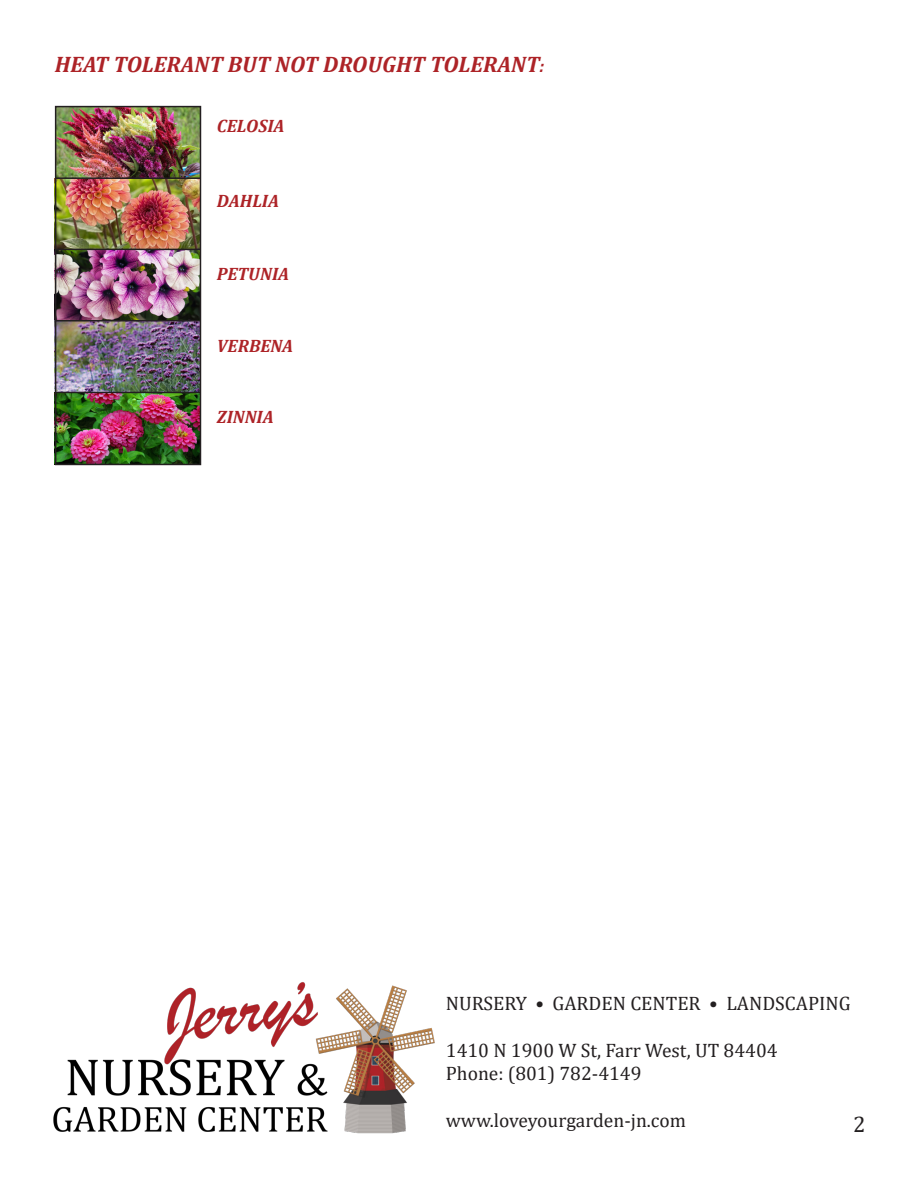
<style>
.page{position:relative;width:918px;height:1188px;background:#fff}
.page>*{position:absolute;margin:0;border:0;box-sizing:border-box;transform-origin:0 0}
.t1{font:italic 700 22.5px "Cambria";color:#ad2327}
.t2{font:22.5px "Cambria";color:#231f20}
.t3{font:19.5px "Cambria";color:#231f20}
.t4{font:italic 700 18px "Cambria";color:#ad2327}
.s1{font-size:18px}
</style>
<div class="page">
<img style="left:58px;top:109px;width:140px;height:353px">
<div style="left:55px;top:106px;width:146px;height:359px;border:2px solid #231f20"></div>
<img style="left:53px;top:982px;width:381px;height:152px">
<hr style="left:56px;top:177px;width:144px;height:2px;background:#231f20">
<hr style="left:56px;top:249px;width:145px;height:1px;background:#231f20">
<hr style="left:56px;top:320px;width:144px;height:2px;background:#231f20">
<hr style="left:56px;top:392px;width:145px;height:1px;background:#231f20">
<p class="t1" style="left:55px;top:49px;width:491px">HEAT TOLERANT BUT NOT DROUGHT TOLERANT<span class="s1">:</span></p>
<p class="t4" style="left:217px;top:113px;width:69px">CELOSIA</p>
<p class="t4" style="left:217px;top:189px;width:64px">DAHLIA</p>
<p class="t4" style="left:217px;top:261px;width:74px">PETUNIA</p>
<p class="t4" style="left:217px;top:333px;width:78px">VERBENA</p>
<p class="t4" style="left:217px;top:404px;width:58px">ZINNIA</p>
<p class="t3" style="left:446px;top:992px;width:406px">NURSERY • GARDEN CENTER • LANDSCAPING</p>
<p class="t3" style="left:446px;top:1038px;width:333px">1410 N 1900 W St, Farr West, UT 84404</p>
<p class="t3" style="left:446px;top:1062px;width:197px">Phone: (801) 782-4149</p>
<p class="t3" style="left:446px;top:1109px;width:242px">www.loveyourgarden-jn.com</p>
<p class="t2" style="left:853px;top:1111px;width:14px">2</p>
</div>
